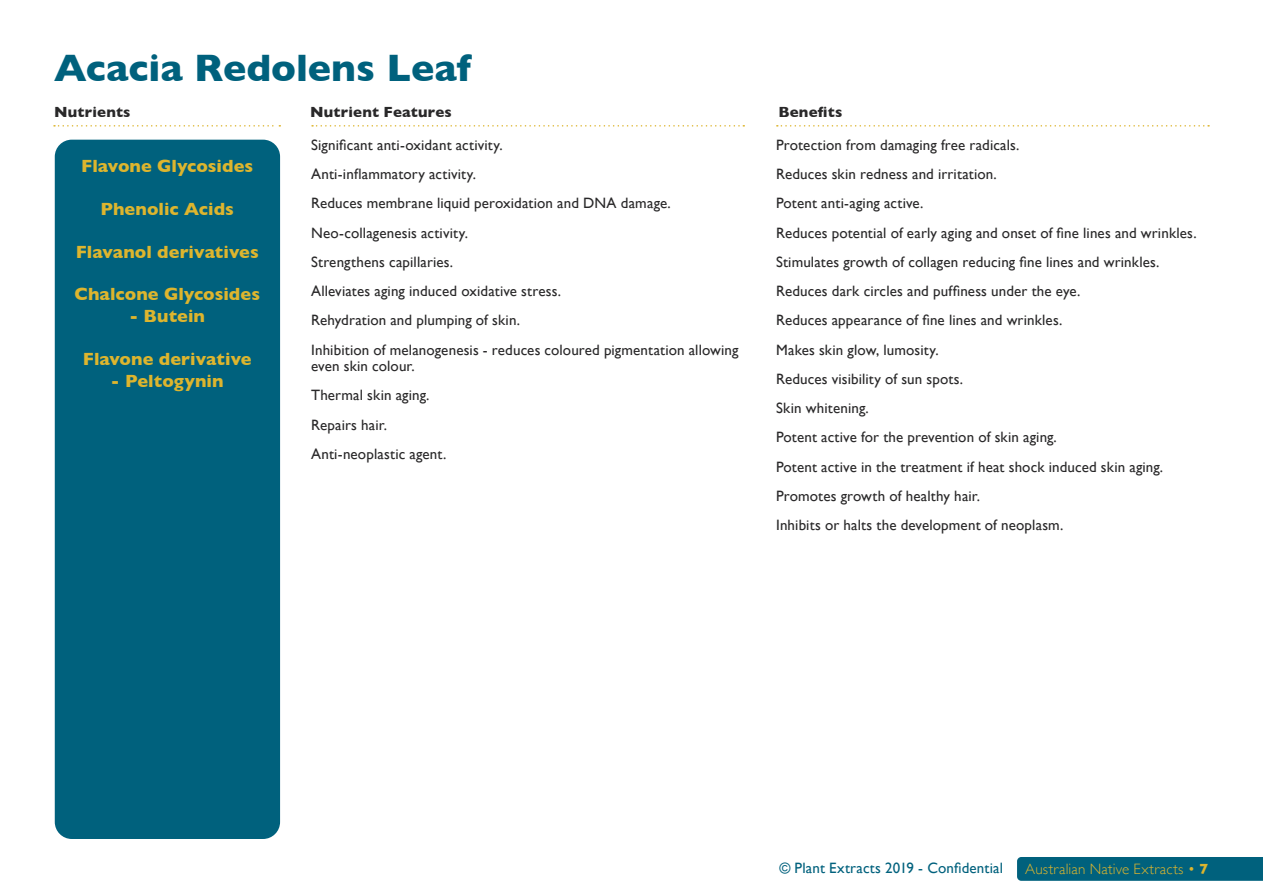
<style>
.page{position:relative;width:1263px;height:893px;background:#fff}
.page>*{position:absolute;margin:0;border:0;box-sizing:border-box;transform-origin:0 0}
.t1{font:700 39px "Gill Sans";color:#00617d}
.t2{font:700 18px "Gill Sans";color:#ddb52e}
.t3{font:15px/29.2px "Gill Sans";letter-spacing:.01em;color:#292829}
.t4{font:700 15px "Gill Sans";letter-spacing:.01em;color:#292829}
.t5{font:15px "Gill Sans";letter-spacing:.01em;color:#00617d}
.t6{font:300 15px "Gill Sans";letter-spacing:.015em;color:#ddb52e}
.s1{font-weight:700}
</style>
<div class="page">
<div style="left:55px;top:140px;width:225px;height:699px;background:#00617d;border-radius:17px"></div>
<div style="left:1017px;top:857px;width:246px;height:24px;background:#00617d"></div>
<svg style="left:54px;top:125px;width:226px;height:2px"></svg>
<svg style="left:312px;top:125px;width:432px;height:2px"></svg>
<svg style="left:777px;top:125px;width:432px;height:2px"></svg>
<h1 class="t1" style="left:54px;top:37px;width:419px">Acacia Redolens Leaf</h1>
<p class="t4" style="left:54px;top:100px;width:78px">Nutrients</p>
<p class="t4" style="left:310px;top:100px;width:143px">Nutrient Features</p>
<p class="t4" style="left:778px;top:100px;width:65px">Benefits</p>
<p class="t2" style="left:81px;top:151px;width:173px">Flavone Glycosides</p>
<p class="t2" style="left:101px;top:194px;width:135px">Phenolic Acids</p>
<p class="t2" style="left:76px;top:237px;width:185px">Flavanol derivatives</p>
<p class="t2" style="left:74px;top:280px;width:187px">Chalcone Glycosides</p>
<p class="t2" style="left:129px;top:302px;width:77px">- Butein</p>
<p class="t2" style="left:83px;top:345px;width:170px">Flavone derivative</p>
<p class="t2" style="left:111px;top:366px;width:114px">- Peltogynin</p>
<p class="t3" style="left:311px;top:130px;width:429px">Significant anti-oxidant activity.<br>Anti-inflammatory activity.<br>Reduces membrane liquid peroxidation and DNA damage.<br>Neo-collagenesis activity.<br>Strengthens capillaries.<br>Alleviates aging induced oxidative stress.<br>Rehydration and plumping of skin.<br>Inhibition of melanogenesis - reduces coloured pigmentation allowing</p>
<p class="t3" style="left:311px;top:351px;width:137px">even skin colour.<br>Thermal skin aging.<br>Repairs hair.<br>Anti-neoplastic agent.</p>
<p class="t3" style="left:776px;top:130px;width:422px">Protection from damaging free radicals.<br>Reduces skin redness and irritation.<br>Potent anti-aging active.<br>Reduces potential of early aging and onset of fine lines and wrinkles.<br>Stimulates growth of collagen reducing fine lines and wrinkles.<br>Reduces dark circles and puffiness under the eye.<br>Reduces appearance of fine lines and wrinkles.<br>Makes skin glow, lumosity.<br>Reduces visibility of sun spots.<br>Skin whitening.<br>Potent active for the prevention of skin aging.<br>Potent active in the treatment if heat shock induced skin aging.<br>Promotes growth of healthy hair.<br>Inhibits or halts the development of neoplasm.</p>
<p class="t5" style="left:779px;top:859px;width:225px">© Plant Extracts 2019 - Confidential</p>
<p class="t6" style="left:1025px;top:857px;width:185px">Australian Native Extracts • <span class="s1">7</span></p>
</div>
